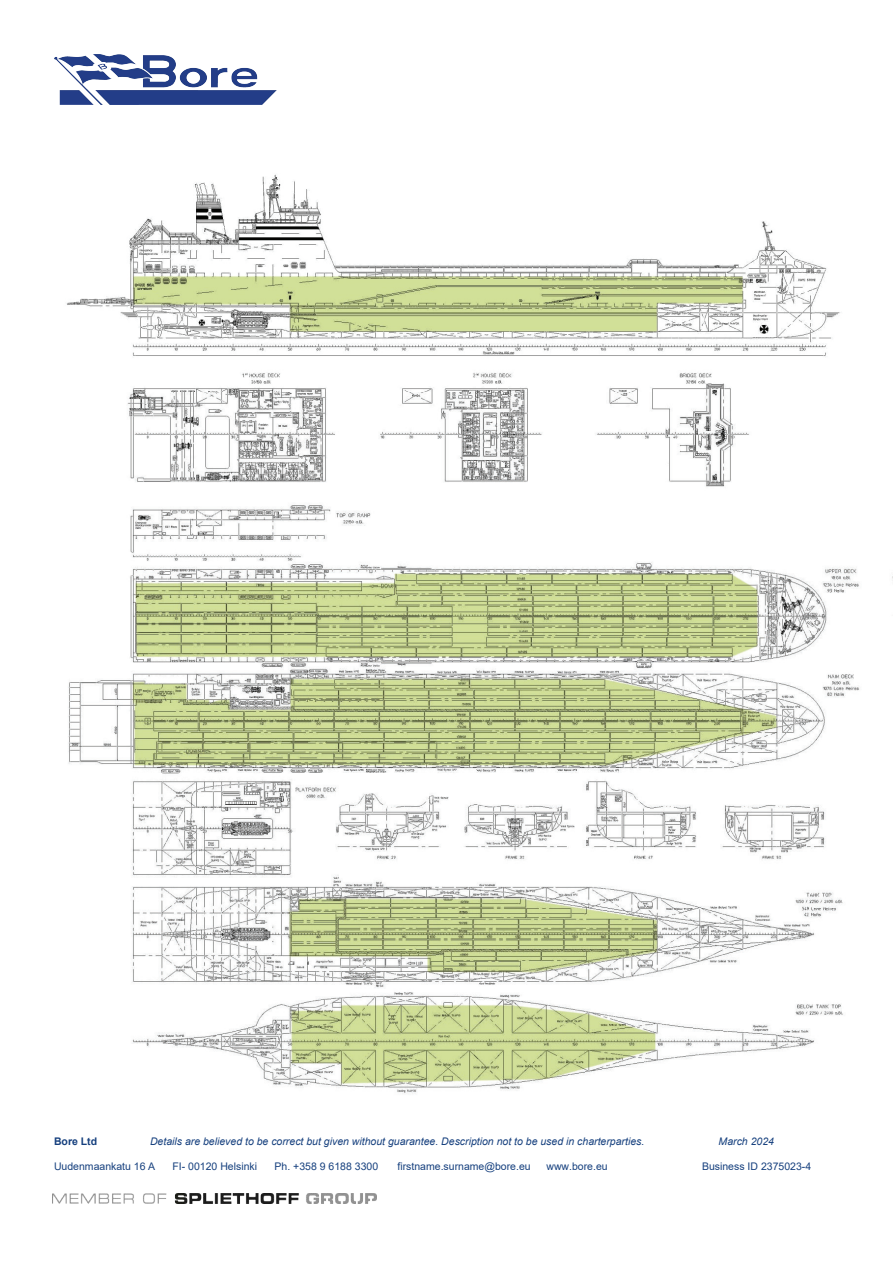
<style>
.page{position:relative;width:893px;height:1263px;background:#fff}
.page>*{position:absolute;margin:0;border:0;box-sizing:border-box;transform-origin:0 0}
.t1{font:10.5px "Arial";color:#16407e}
.t2{font:italic 10.5px "Arial";color:#16407e}
.t3{font:700 10.5px "Arial";color:#16407e}
</style>
<div class="page">
<img style="left:54px;top:54px;width:223px;height:50px">
<img style="left:66px;top:174px;width:827px;height:920px">
<img style="left:52px;top:1193px;width:324px;height:10px">
<p class="t3" style="left:54px;top:1134px;width:45px">Bore Ltd</p>
<p class="t2" style="left:150px;top:1134px;width:496px">Details are believed to be correct but given without guarantee. Description not to be used in charterparties.</p>
<p class="t2" style="left:719px;top:1134px;width:57px">March 2024</p>
<p class="t1" style="left:54px;top:1159px;width:103px">Uudenmaankatu 16 A</p>
<p class="t1" style="left:173px;top:1159px;width:86px">FI- 00120 Helsinki</p>
<p class="t1" style="left:275px;top:1159px;width:105px">Ph. +358 9 6188 3300</p>
<p class="t1" style="left:397px;top:1159px;width:135px">firstname.surname@bore.eu</p>
<p class="t1" style="left:546px;top:1159px;width:63px">www.bore.eu</p>
<p class="t1" style="left:702px;top:1159px;width:111px">Business ID 2375023-4</p>
</div>
